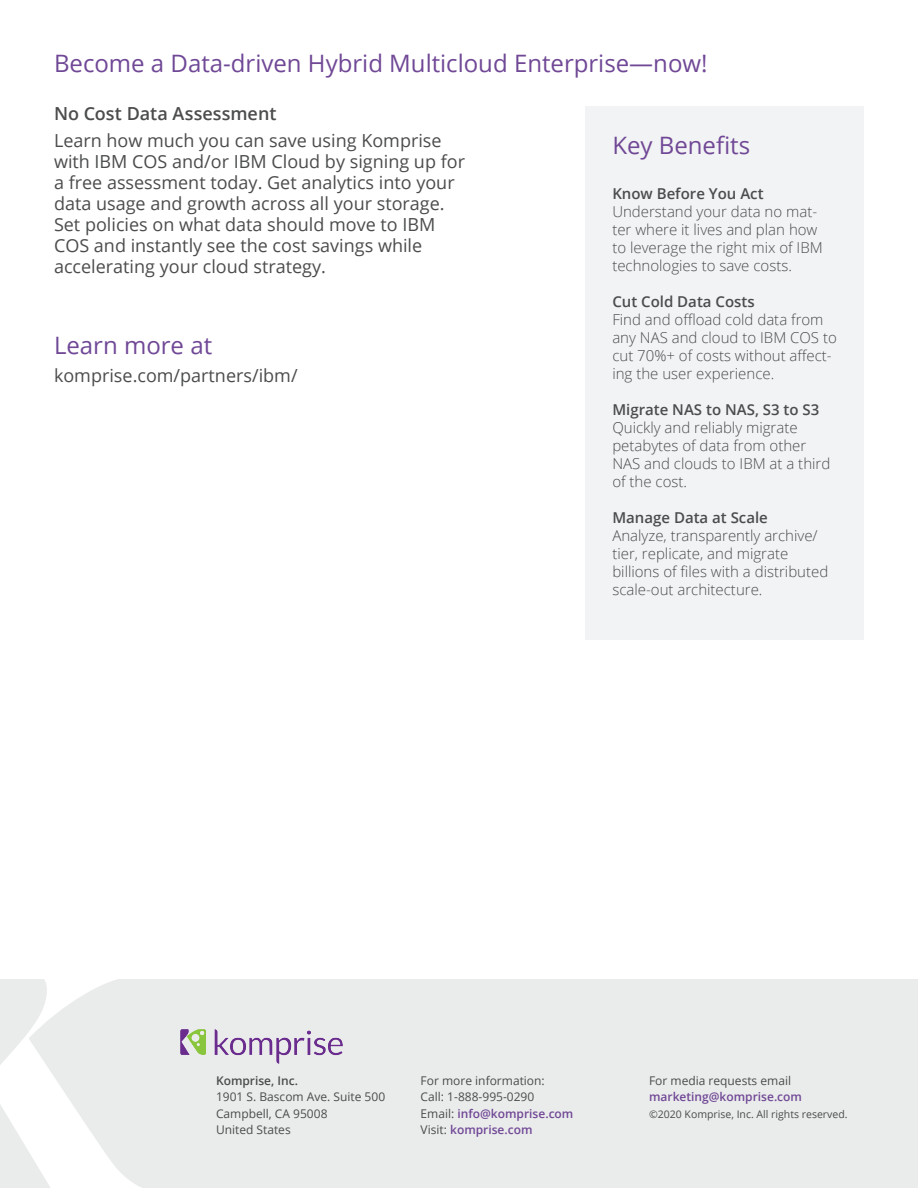
<style>
.page{position:relative;width:918px;height:1188px;background:#fff}
.page>*{position:absolute;margin:0;border:0;box-sizing:border-box;transform-origin:0 0}
.t1{font:24px "Open Sans";color:#704896}
.t2{font:18px/21px "Open Sans";color:#4b4c4d}
.t3{font:600 18px "Open Sans";color:#4b4c4d}
.t4{font:300 15px/18px "Open Sans";color:#4b4c4d}
.t5{font:600 15px "Open Sans";color:#4b4c4d}
.t6{font:12px/16.5px "Open Sans";color:#4b4c4d}
.t7{font:600 12px "Open Sans";color:#704896}
.t8{font:600 12px "Open Sans";color:#4b4c4d}
.t9{font:10.5px "Open Sans";color:#4b4c4d}
.s1{font-weight:600;color:#704896}
</style>
<div class="page">
<svg style="left:0;top:979px;width:29px;height:209px"></svg>
<div style="left:29px;top:979px;width:889px;height:209px;background:#eaebeb"></div>
<img style="left:180px;top:1029px;width:162px;height:35px">
<div style="left:585px;top:106px;width:279px;height:533px;background:#f2f3f4"></div>
<h1 class="t1" style="left:54px;top:47px;width:655px">Become a Data-driven Hybrid Multicloud Enterprise—now!</h1>
<p class="t3" style="left:54px;top:101px;width:224px">No Cost Data Assessment</p>
<p class="t2" style="left:54px;top:130px;width:413px">Learn how much you can save using Komprise with IBM COS and/or IBM Cloud by signing up for a free assessment today. Get analytics into your data usage and growth across all your storage.<br>Set policies on what data should move to IBM COS and instantly see the cost savings while accelerating your cloud strategy.</p>
<h1 class="t1" style="left:612px;top:129px;width:139px">Key Benefits</h1>
<p class="t5" style="left:612px;top:184px;width:153px">Know Before You Act</p>
<p class="t4" style="left:612px;top:203px;width:212px">Understand your data no mat&shy;ter where it lives and plan how to leverage the right mix of IBM technologies to save costs.</p>
<p class="t5" style="left:612px;top:292px;width:144px">Cut Cold Data Costs</p>
<p class="t4" style="left:612px;top:311px;width:226px">Find and offload cold data from any NAS and cloud to IBM COS to cut 70%+ of costs without affect&shy;ing the user experience.</p>
<p class="t5" style="left:612px;top:400px;width:209px">Migrate NAS to NAS, S3 to S3</p>
<p class="t4" style="left:612px;top:419px;width:219px">Quickly and reliably migrate petabytes of data from other<br>NAS and clouds to IBM at a third of the cost.</p>
<p class="t5" style="left:612px;top:508px;width:157px">Manage Data at Scale</p>
<p class="t4" style="left:612px;top:527px;width:217px">Analyze, transparently archive/ tier, replicate, and migrate billions of files with a distributed scale-out architecture.</p>
<h1 class="t1" style="left:54px;top:329px;width:160px">Learn more at</h1>
<p class="t2" style="left:54px;top:365px;width:245px">komprise.com/partners/ibm/</p>
<p class="t8" style="left:216px;top:1072px;width:84px">Komprise, Inc.</p>
<p class="t6" style="left:216px;top:1088px;width:171px">1901 S. Bascom Ave. Suite 500<br>Campbell, CA 95008<br>United States</p>
<p class="t6" style="left:421px;top:1072px;width:154px">For more information:<br>Call: 1-888-995-0290<br>Email: <span class="s1">info@komprise.com<br></span>Visit: <span class="s1">komprise.com</span></p>
<p class="t6" style="left:649px;top:1072px;width:144px">For media requests email</p>
<p class="t7" style="left:649px;top:1088px;width:154px">marketing@komprise.com</p>
<p class="t9" style="left:649px;top:1106px;width:200px">©2020 Komprise, Inc. All rights reserved.</p>
</div>
